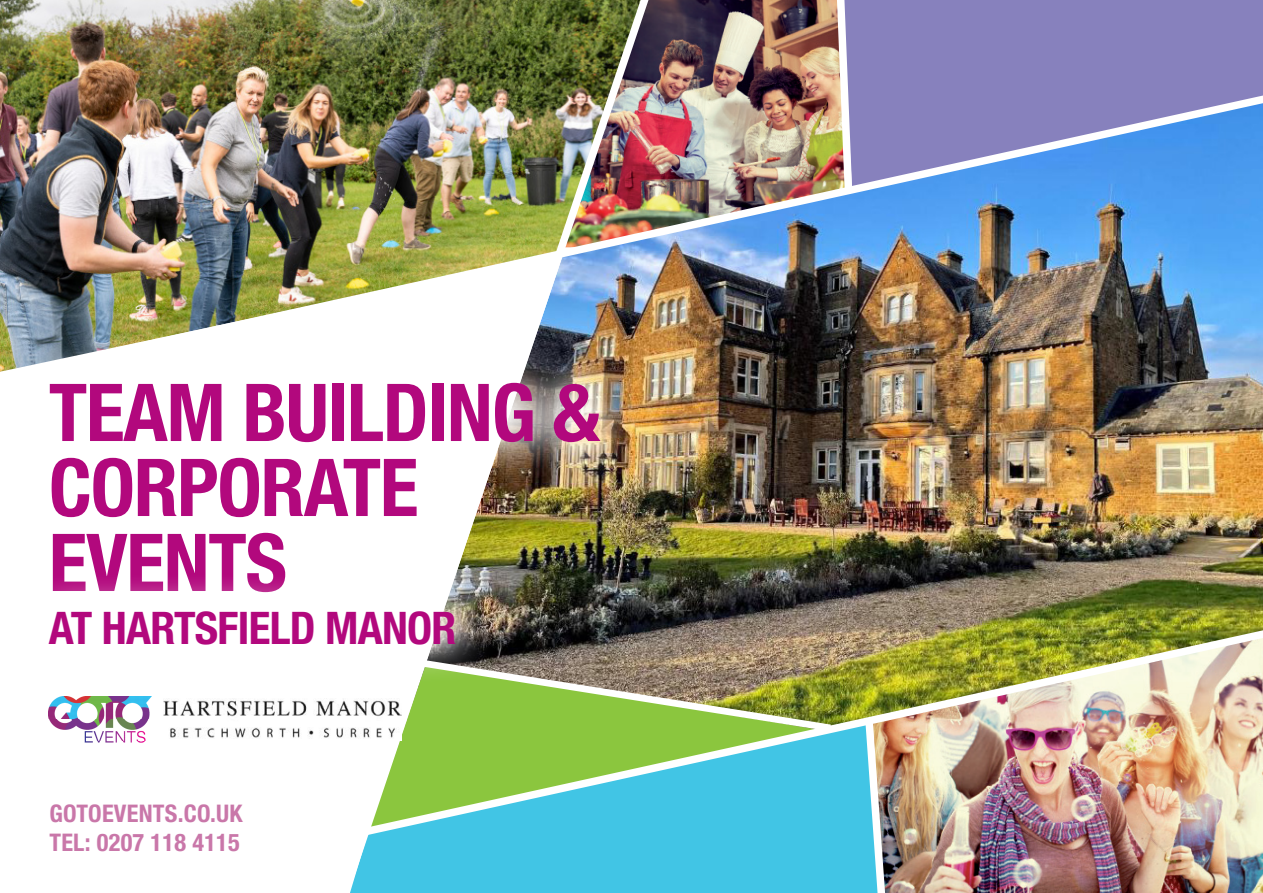
<style>
.page{position:relative;width:1263px;height:893px;background:#fff}
.page>*{position:absolute;margin:0;border:0;box-sizing:border-box;transform-origin:0 0}
.t1{font:700 condensed 79.95px "Helvetica Neue";letter-spacing:-.015em;color:#b2087d}
.t2{font:700 condensed 45px "Helvetica Neue";letter-spacing:-.015em;color:#b2087d}
.t3{font:700 condensed 24.3px "Helvetica Neue";letter-spacing:.01em;color:#c977a9}
</style>
<div class="page">
<img style="left:659px;top:389px;width:604px;height:232px">
<div style="left:856px;top:0;width:407px;height:87px;background:#8781bd"></div>
<img style="left:0;top:0;width:319px;height:87px">
<img style="left:659px;top:0;width:173px;height:87px">
<img style="left:48px;top:621px;width:1215px;height:272px">
<img style="left:319px;top:0;width:340px;height:893px">
<img style="left:319px;top:389px;width:319px;height:241px">
<img style="left:0;top:87px;width:1263px;height:302px">
<img style="left:832px;top:0;width:24px;height:196px">
<img style="left:861px;top:713px;width:32px;height:180px">
<div style="left:12px;top:572px;width:482px;height:112px;background:#fff"></div>
<img style="left:164px;top:698px;width:238px;height:42px">
<p class="t1" style="left:49px;top:364px;width:553px">TEAM BUILDING &amp;</p>
<p class="t1" style="left:49px;top:439px;width:371px">CORPORATE</p>
<p class="t1" style="left:49px;top:514px;width:240px">EVENTS</p>
<p class="t2" style="left:49px;top:600px;width:409px">AT HARTSFIELD MANOR</p>
<p class="t3" style="left:49px;top:798px;width:195px">GOTOEVENTS.CO.UK</p>
<p class="t3" style="left:49px;top:827px;width:192px">TEL: 0207 118 4115</p>
</div>
